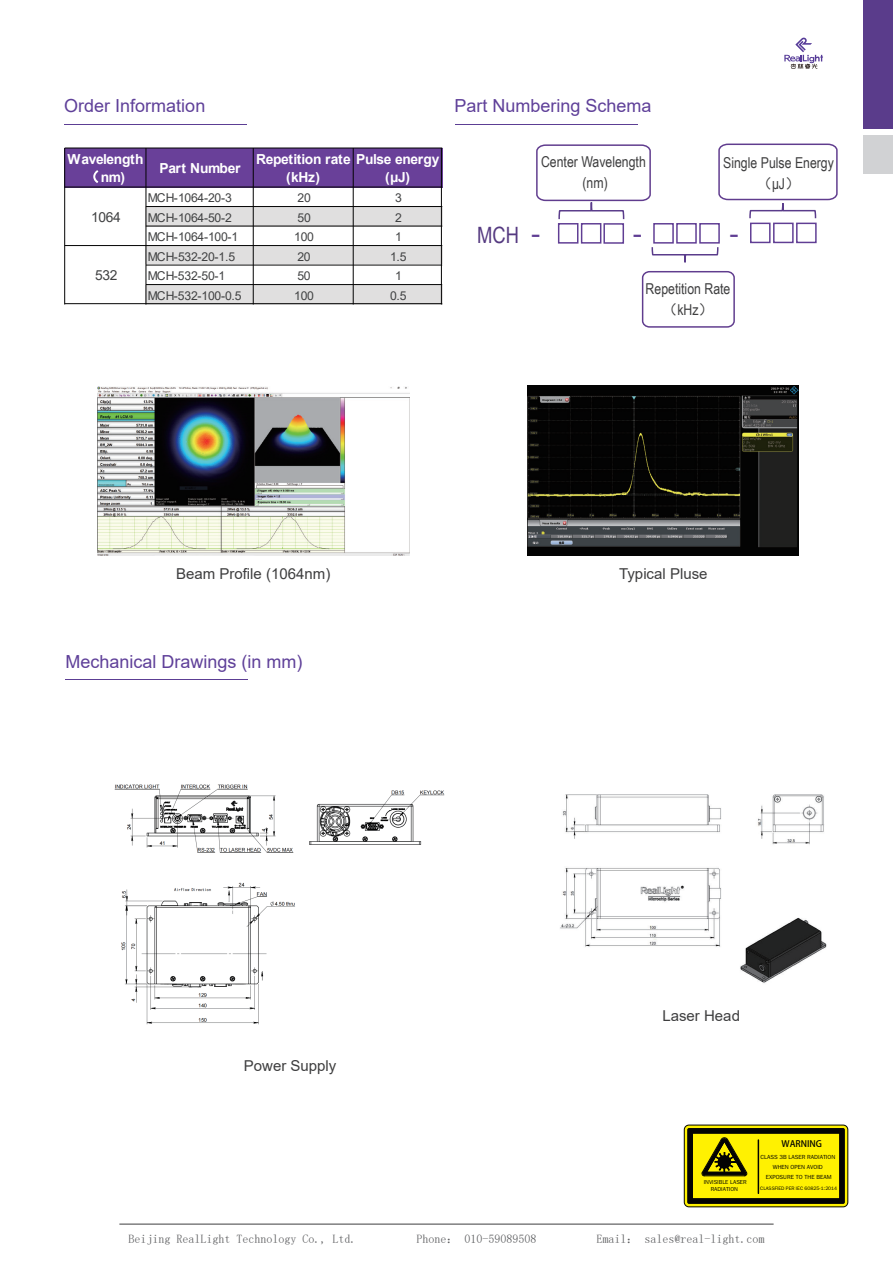
<style>
.page{position:relative;width:893px;height:1263px;background:#fff}
.page>*{position:absolute;margin:0;border:0;box-sizing:border-box;transform-origin:0 0}
.t1{font:26.85px "FZLTZHK GBK1 0 G Bpc EUC H";color:#603e94}
.t2{font:22.5px "Arial Narrow";color:#553a81}
.t3{font:18px "Arial";color:#5f4099}
.t4{font:15px/21px "Arial Narrow";color:#3e3e3f;text-align:center}
.t5{font:15px "Arial";color:#3e3e3f}
.t6{font:15px "Sim Hei";color:#3e3e3f}
.t7{font:700 13.8px/17.9px "Arial";letter-spacing:-.02em;color:#fff;text-align:center}
.t8{font:13.8px "Arial";letter-spacing:-.025em;color:#404142}
.t9{font:12.15px "Arial";letter-spacing:-.02em;color:#404142}
.t10{font:12px "Sim Sun";color:#57585a}
.t11{font:8.85px "Noto Sans Hans Bold G Bpc EUC H";color:#030303}
.t12{font:6px/9.9px "Wen Quan Yi Zen Hei";color:#030303;text-align:center}
.t13{font:5.7px/6.9px "Wen Quan Yi Zen Hei";color:#030303;text-align:center}
.t14{font:4.95px "Wen Quan Yi Zen Hei";color:#030303}
.s1{font-family:"Sim Hei";font-weight:400}
.s2{font-family:"Arial Narrow"}
.s3{font-family:"Sim Hei"}
</style>
<div class="page">
<div style="left:864px;top:0;width:29px;height:129px;background:#5a3c8b"></div>
<div style="left:864px;top:136px;width:29px;height:38px;background:#d1d2d4"></div>
<img style="left:528px;top:386px;width:271px;height:169px">
<div style="left:558px;top:223px;width:20px;height:21px;border:1px solid #603e94"></div>
<div style="left:581px;top:223px;width:20px;height:21px;border:1px solid #603e94"></div>
<div style="left:603px;top:223px;width:21px;height:21px;border:1px solid #603e94"></div>
<div style="left:653px;top:223px;width:21px;height:21px;border:1px solid #603e94"></div>
<div style="left:676px;top:223px;width:21px;height:21px;border:1px solid #603e94"></div>
<div style="left:699px;top:223px;width:21px;height:21px;border:1px solid #603e94"></div>
<div style="left:642px;top:271px;width:93px;height:57px;border:1px solid #603c8e;border-radius:7px"></div>
<svg style="left:536px;top:144px;width:115px;height:76px"></svg>
<div style="left:750px;top:223px;width:21px;height:20px;border:1px solid #603e94"></div>
<div style="left:773px;top:223px;width:21px;height:20px;border:1px solid #603e94"></div>
<div style="left:796px;top:223px;width:21px;height:20px;border:1px solid #603e94"></div>
<svg style="left:718px;top:143px;width:120px;height:76px"></svg>
<svg style="left:651px;top:247px;width:68px;height:16px"></svg>
<img style="left:560px;top:794px;width:264px;height:153px">
<img style="left:723px;top:906px;width:104px;height:77px">
<hr style="left:66px;top:679px;width:182px;height:1px;background:#5c3e94">
<hr style="left:64px;top:124px;width:182px;height:1px;background:#5c3e94">
<hr style="left:456px;top:124px;width:182px;height:1px;background:#5c3e94">
<svg style="left:684px;top:1125px;width:164px;height:82px;background:#b9af01"></svg>
<hr style="left:758px;top:1140px;width:1px;height:53px;background:#030303">
<svg style="left:784px;top:38px;width:39px;height:31px"></svg>
<div style="left:64px;top:148px;width:82px;height:39px;background:#694099"></div>
<div style="left:146px;top:148px;width:108px;height:39px;background:#694099"></div>
<div style="left:253px;top:148px;width:101px;height:39px;background:#694099"></div>
<div style="left:353px;top:148px;width:89px;height:39px;background:#694099"></div>
<div style="left:146px;top:206px;width:108px;height:20px;background:#e0dfdf"></div>
<div style="left:253px;top:206px;width:101px;height:20px;background:#e0dfdf"></div>
<div style="left:353px;top:206px;width:89px;height:20px;background:#e0dfdf"></div>
<div style="left:146px;top:245px;width:108px;height:20px;background:#e0dfdf"></div>
<div style="left:253px;top:245px;width:101px;height:20px;background:#e0dfdf"></div>
<div style="left:353px;top:245px;width:89px;height:20px;background:#e0dfdf"></div>
<div style="left:146px;top:284px;width:108px;height:20px;background:#e0dfdf"></div>
<div style="left:253px;top:284px;width:101px;height:20px;background:#e0dfdf"></div>
<div style="left:353px;top:284px;width:89px;height:20px;background:#e0dfdf"></div>
<svg style="left:93px;top:170px;width:5px;height:13px"></svg>
<hr style="left:65px;top:148px;width:377px;height:1px;background:#030303">
<hr style="left:65px;top:187px;width:377px;height:1px;background:#030303">
<hr style="left:146px;top:206px;width:296px;height:1px;background:#030303">
<hr style="left:146px;top:226px;width:296px;height:1px;background:#030303">
<hr style="left:65px;top:245px;width:377px;height:1px;background:#030303">
<hr style="left:146px;top:265px;width:296px;height:1px;background:#030303">
<hr style="left:146px;top:284px;width:296px;height:1px;background:#030303">
<hr style="left:65px;top:303px;width:377px;height:1px;background:#030303">
<hr style="left:64px;top:148px;width:1px;height:156px;background:#030303">
<hr style="left:146px;top:148px;width:1px;height:156px;background:#030303">
<hr style="left:253px;top:148px;width:1px;height:156px;background:#030303">
<hr style="left:353px;top:148px;width:1px;height:156px;background:#030303">
<hr style="left:441px;top:148px;width:1px;height:156px;background:#030303">
<img style="left:114px;top:784px;width:331px;height:241px">
<hr style="left:119px;top:1224px;width:655px;height:1px;background:#3e3e3f">
<img style="left:97px;top:386px;width:312px;height:169px">
<h3 class="t3" style="left:64px;top:93px;width:143px">Order Information</h3>
<h3 class="t3" style="left:454px;top:93px;width:199px">Part Numbering Schema</h3>
<p class="t7" style="left:68px;top:150px;width:77px">Wavelength<span class="s1">（</span> nm)</p>
<p class="t7" style="left:159px;top:159px;width:82px">Part Number</p>
<p class="t7" style="left:286px;top:150px;width:155px;text-align:left;text-indent:-30px">Repetition rate Pulse energy (kHz)</p>
<p class="t7" style="left:385px;top:168px;width:26px">(μJ)</p>
<p class="t8" style="left:91px;top:207px;width:31px">1064</p>
<p class="t8" style="left:95px;top:266px;width:24px">532</p>
<p class="t9" style="left:148px;top:189px;width:85px">MCH-1064-20-3</p>
<p class="t9" style="left:297px;top:189px;width:15px">20</p>
<p class="t9" style="left:395px;top:189px;width:8px">3</p>
<p class="t9" style="left:148px;top:209px;width:85px">MCH-1064-50-2</p>
<p class="t9" style="left:297px;top:209px;width:15px">50</p>
<p class="t9" style="left:395px;top:209px;width:8px">2</p>
<p class="t9" style="left:148px;top:228px;width:92px">MCH-1064-100-1</p>
<p class="t9" style="left:294px;top:228px;width:21px">100</p>
<p class="t9" style="left:395px;top:228px;width:8px">1</p>
<p class="t9" style="left:148px;top:248px;width:89px">MCH-532-20-1.5</p>
<p class="t9" style="left:297px;top:248px;width:15px">20</p>
<p class="t9" style="left:390px;top:248px;width:18px">1.5</p>
<p class="t9" style="left:148px;top:267px;width:79px">MCH-532-50-1</p>
<p class="t9" style="left:297px;top:267px;width:15px">50</p>
<p class="t9" style="left:395px;top:267px;width:8px">1</p>
<p class="t9" style="left:148px;top:287px;width:95px">MCH-532-100-0.5</p>
<p class="t9" style="left:294px;top:287px;width:21px">100</p>
<p class="t9" style="left:390px;top:287px;width:18px">0.5</p>
<h2 class="t2" style="left:477px;top:218px;width:44px">MCH</h2>
<p class="t4" style="left:541px;top:151px;width:106px">Center Wavelength (nm)</p>
<p class="t4" style="left:723px;top:151px;width:112px">Single Pulse Energy</p>
<p class="t6" style="left:757px;top:176px;width:44px">（<span class="s2">μJ</span>）</p>
<h1 class="t1" style="left:531px;top:218px;width:11px">-</h1>
<h1 class="t1" style="left:729px;top:218px;width:11px">-</h1>
<h1 class="t1" style="left:633px;top:218px;width:11px">-</h1>
<p class="t4" style="left:646px;top:278px;width:86px">Repetition Rate<span class="s3">（</span>kHz<span class="s3">）</span></p>
<p class="t5" style="left:176px;top:563px;width:156px">Beam Profile (1064nm)</p>
<p class="t5" style="left:619px;top:563px;width:90px">Typical Pluse</p>
<h3 class="t3" style="left:65px;top:649px;width:239px">Mechanical Drawings (in mm)</h3>
<p class="t5" style="left:244px;top:1055px;width:94px">Power Supply</p>
<p class="t5" style="left:662px;top:1005px;width:79px">Laser Head</p>
<p class="t13" style="left:704px;top:1178px;width:45px">INVISIBLE LASER<br>RADIATION</p>
<p class="t11" style="left:781px;top:1138px;width:42px">WARNING</p>
<p class="t12" style="left:760px;top:1152px;width:76px">CLASS 3B LASER RADIATION<br>WHEN OPEN AVOID<br>EXPOSURE TO THE BEAM</p>
<p class="t14" style="left:760px;top:1185px;width:78px">CLASSFIED PER IEC 60825-1:2014</p>
<p class="t10" style="left:128px;top:1232px;width:229px">Beijing RealLight Technology Co., Ltd.</p>
<p class="t10" style="left:416px;top:1232px;width:121px">Phone： 010-59089508</p>
<p class="t10" style="left:596px;top:1232px;width:169px">Email： sales@real-light.com</p>
</div>
